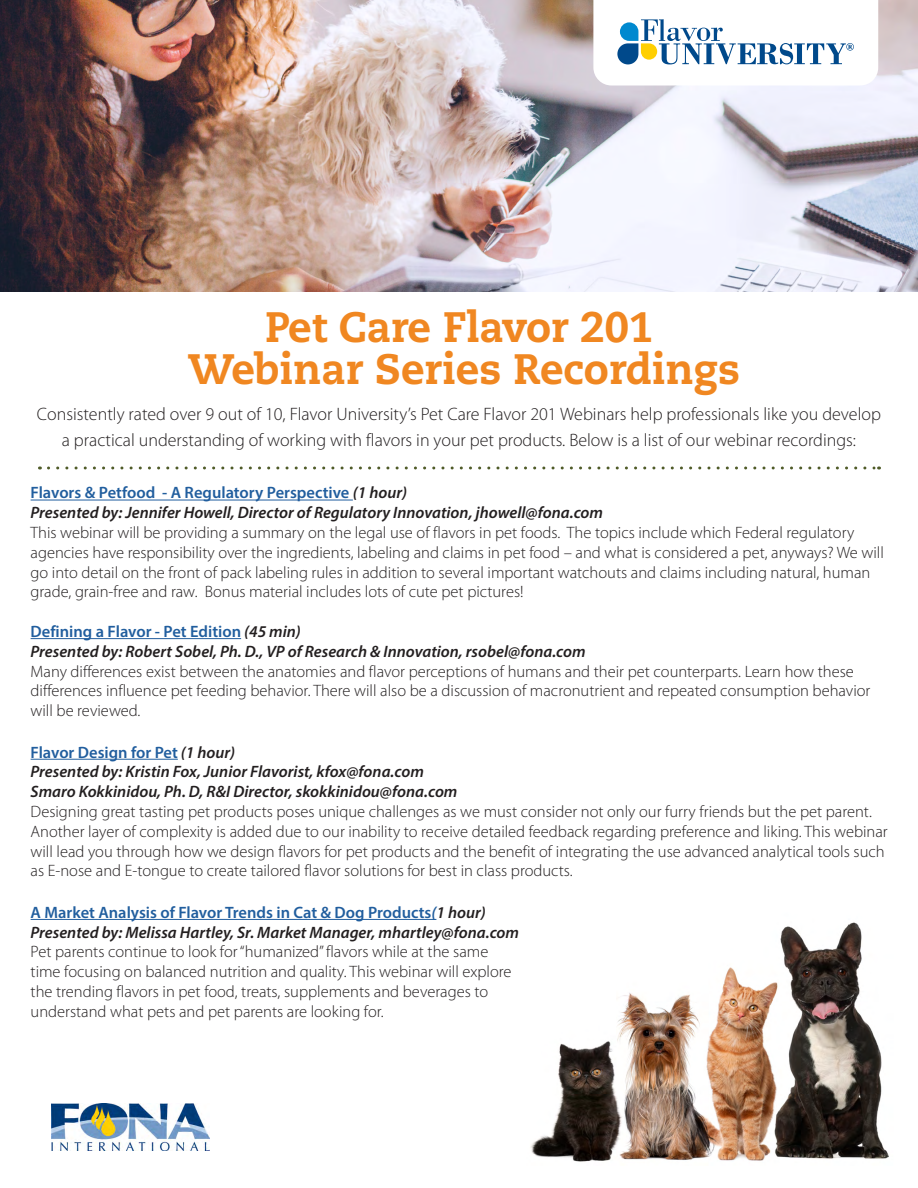
<style>
.page{position:relative;width:918px;height:1188px;background:#fff}
.page>*{position:absolute;margin:0;border:0;box-sizing:border-box;transform-origin:0 0}
.t1{font:800 42.6px/42px "Caecilia LT Std";color:#f08721;text-align:center;scale:.96 1}
.t2{font:300 18px/25.5px "Myriad Pro";color:#231f20;text-align:center}
.t3{font:300 16.5px/19.8px "Myriad Pro";color:#231f20}
.t4{font:italic 600 16.5px/19.8px "Myriad Pro";color:#231f20}
.s1{font-style:normal;color:#215e9e}
.s2{color:#215e9e}
</style>
<div class="page">
<hr style="left:31px;top:500px;width:322px;height:1px;background:#215e9e">
<hr style="left:31px;top:638px;width:210px;height:1px;background:#215e9e">
<hr style="left:31px;top:759px;width:147px;height:1px;background:#215e9e">
<hr style="left:31px;top:919px;width:405px;height:1px;background:#215e9e">
<svg style="left:48px;top:466px;width:832px;height:4px"></svg>
<img style="left:0;top:0;width:918px;height:292px">
<svg style="left:593px;top:0;width:285px;height:86px"></svg>
<img style="left:52px;top:1104px;width:157px;height:47px">
<img style="left:530px;top:922px;width:359px;height:240px">
<h1 class="t1" style="left:188px;top:306px;width:576px">Pet Care Flavor 201<br>Webinar Series Recordings</h1>
<p class="t2" style="left:37px;top:402px;width:846px">Consistently rated over 9 out of 10, Flavor University’s Pet Care Flavor 201 Webinars help professionals like you develop a practical understanding of working with flavors in your pet products. Below is a list of our webinar recordings:</p>
<p class="t4" style="left:31px;top:483px;width:574px"><span class="s1">Flavors &amp; Petfood - A Regulatory Perspective</span> (1 hour)<br>Presented by: Jennifer Howell, Director of Regulatory Innovation, jhowell@fona.com</p>
<p class="t3" style="left:31px;top:523px;width:855px">This webinar will be providing a summary on the legal use of flavors in pet foods. The topics include which Federal regulatory agencies have responsibility over the ingredients, labeling and claims in pet food – and what is considered a pet, anyways? We will go into detail on the front of pack labeling rules in addition to several important watchouts and claims including natural, human grade, grain-free and raw. Bonus material includes lots of cute pet pictures!</p>
<p class="t4" style="left:31px;top:621px;width:557px"><span class="s1">Defining a Flavor - Pet Edition</span> (45 min)<br>Presented by: Robert Sobel, Ph. D., VP of Research &amp; Innovation, rsobel@fona.com</p>
<p class="t3" style="left:31px;top:661px;width:841px">Many differences exist between the anatomies and flavor perceptions of humans and their pet counterparts. Learn how these differences influence pet feeding behavior. There will also be a discussion of macronutrient and repeated consumption behavior will be reviewed.</p>
<p class="t4" style="left:31px;top:742px;width:428px"><span class="s1">Flavor Design for Pet</span> (1 hour)<br>Presented by: Kristin Fox, Junior Flavorist, kfox@fona.com<br>Smaro Kokkinidou, Ph. D, R&amp;I Director, skokkinidou@fona.com</p>
<p class="t3" style="left:31px;top:802px;width:859px">Designing great tasting pet products poses unique challenges as we must consider not only our furry friends but the pet parent.<br>Another layer of complexity is added due to our inability to receive detailed feedback regarding preference and liking. This webinar will lead you through how we design flavors for pet products and the benefit of integrating the use advanced analytical tools such as E-nose and E-tongue to create tailored flavor solutions for best in class products.</p>
<p class="t4" style="left:31px;top:902px;width:490px"><span class="s1">A Market Analysis of Flavor Trends in Cat &amp; Dog Products</span><span class="s2">(</span>1 hour)<br>Presented by: Melissa Hartley, Sr. Market Manager, mhartley@fona.com</p>
<p class="t3" style="left:31px;top:942px;width:483px">Pet parents continue to look for “humanized” flavors while at the same time focusing on balanced nutrition and quality. This webinar will explore the trending flavors in pet food, treats, supplements and beverages to understand what pets and pet parents are looking for.</p>
</div>
